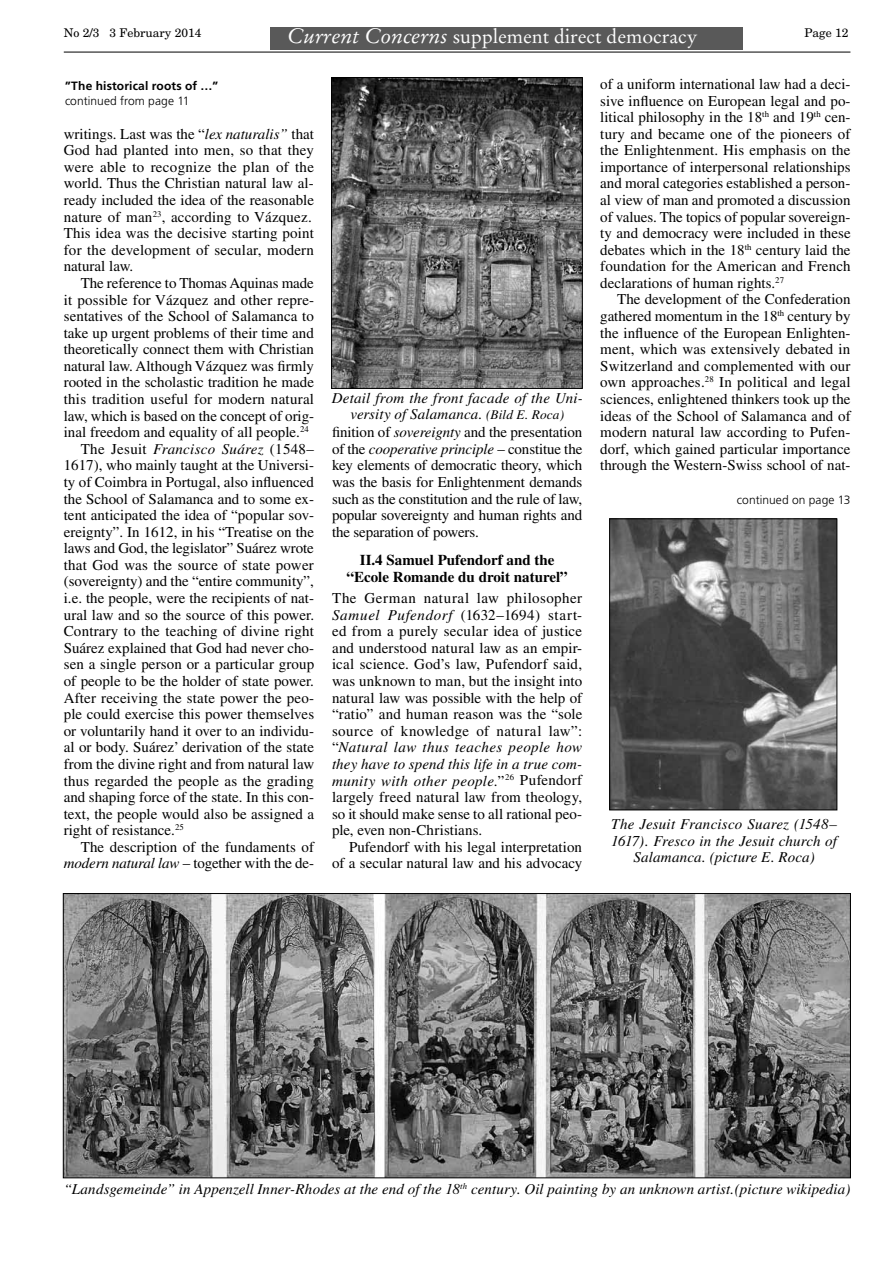
<style>
.page{position:relative;width:893px;height:1263px;background:#fff}
.page>*{position:absolute;margin:0;border:0;box-sizing:border-box;transform-origin:0 0}
.t1{font:19.5px "Stempel Garamond";color:#fff}
.t2{font:15px/16.6px "Times";color:#000;text-align:justify}
.t3{font:italic 15px/16.5px "Times";letter-spacing:.01em;color:#000;text-align:center}
.t4{font:700 15px/16.5px "Times";color:#000;text-align:center}
.t5{font:15px "Times";letter-spacing:.02em;color:#000}
.t6{font:300 12px "Frutiger";letter-spacing:.005em;color:#000}
.t7{font:12px "New Century Schlbk";color:#000}
.t8{font:700 12px "Frutiger";letter-spacing:.015em;color:#000}
.s1{font-style:italic;font-size:21px}
.s2{font-style:italic}
.s3{font-size:13.35px}
</style>
<div class="page">
<hr style="left:64px;top:52px;width:786px;height:1px;background:#000">
<div style="left:270px;top:27px;width:472px;height:23px;background:#595959"></div>
<img style="left:65px;top:895px;width:784px;height:281px">
<img style="left:333px;top:79px;width:247px;height:308px">
<div style="left:331px;top:77px;width:251px;height:312px;border:1px solid #000"></div>
<img style="left:611px;top:521px;width:224px;height:287px">
<div style="left:609px;top:519px;width:228px;height:291px;border:1px solid #000"></div>
<p class="t7" style="left:64px;top:26px;width:139px">No 2/3 3 February 2014</p>
<h1 class="t1" style="left:287px;top:25px;width:412px"><span class="s1">Current Concerns</span> supplement direct democracy</h1>
<p class="t7" style="left:804px;top:26px;width:45px">Page 12</p>
<p class="t8" style="left:65px;top:79px;width:155px">”The historical roots of …”</p>
<p class="t6" style="left:65px;top:94px;width:126px">continued from page 11</p>
<p class="t2" style="left:64px;top:125px;width:252px;text-align:left">writings. Last was the “<span class="s2">lex naturalis”</span> that God had planted into men, so that they were able to recognize the plan of the world. Thus the Christian natural law al&shy;ready included the idea of the reasonable nature of man<sup>23</sup>, according to Vázquez.<br>This idea was the decisive starting point for the development of secular, modern natural law.</p>
<p class="t2" style="left:81px;top:274px;width:235px">The reference to Thomas Aquinas made</p>
<p class="t2" style="left:64px;top:291px;width:252px">it possible for Vázquez and other repre-</p>
<p class="t2" style="left:64px;top:308px;width:252px">sentatives of the School of Salamanca to</p>
<p class="t2" style="left:64px;top:324px;width:252px">take up urgent problems of their time and</p>
<p class="t2" style="left:64px;top:341px;width:252px">theoretically connect them with Christian</p>
<p class="t2" style="left:64px;top:357px;width:252px">natural law. Although Vázquez was firmly</p>
<p class="t2" style="left:64px;top:374px;width:252px">rooted in the scholastic tradition he made</p>
<p class="t2" style="left:64px;top:391px;width:252px">this tradition useful for modern natural</p>
<p class="t2" style="left:64px;top:407px;width:252px">law, which is based on the concept of orig-</p>
<p class="t2" style="left:64px;top:424px;width:246px">inal freedom and equality of all people.<sup>24</sup></p>
<p class="t5" style="left:81px;top:440px;width:235px">The Jesuit <span class="s2">Francisco Suárez</span> (1548–</p>
<p class="t2" style="left:64px;top:457px;width:252px">1617), who mainly taught at the Universi-</p>
<p class="t2" style="left:64px;top:473px;width:252px">ty of Coimbra in Portugal, also influenced</p>
<p class="t2" style="left:64px;top:490px;width:252px">the School of Salamanca and to some ex-</p>
<p class="t2" style="left:64px;top:507px;width:252px">tent anticipated the idea of “popular sov-</p>
<p class="t2" style="left:64px;top:523px;width:252px">ereignty”. In 1612, in his “Treatise on the</p>
<p class="t2" style="left:64px;top:540px;width:252px">laws and God, the legislator” Suárez wrote</p>
<p class="t2" style="left:64px;top:556px;width:252px">that God was the source of state power</p>
<p class="t2" style="left:64px;top:573px;width:252px">(sovereignty) and the “entire community”,</p>
<p class="t2" style="left:64px;top:590px;width:252px">i.e. the people, were the recipients of nat-</p>
<p class="t2" style="left:64px;top:606px;width:252px">ural law and so the source of this power.</p>
<p class="t2" style="left:64px;top:623px;width:252px">Contrary to the teaching of divine right</p>
<p class="t2" style="left:64px;top:639px;width:252px">Suárez explained that God had never cho-</p>
<p class="t2" style="left:64px;top:656px;width:252px">sen a single person or a particular group</p>
<p class="t2" style="left:64px;top:673px;width:252px">of people to be the holder of state power.</p>
<p class="t2" style="left:64px;top:689px;width:252px">After receiving the state power the peo-</p>
<p class="t2" style="left:64px;top:706px;width:252px">ple could exercise this power themselves</p>
<p class="t2" style="left:64px;top:722px;width:252px">or voluntarily hand it over to an individu-</p>
<p class="t2" style="left:64px;top:739px;width:252px">al or body. Suárez’ derivation of the state</p>
<p class="t2" style="left:64px;top:755px;width:252px">from the divine right and from natural law</p>
<p class="t2" style="left:64px;top:772px;width:252px">thus regarded the people as the grading</p>
<p class="t2" style="left:64px;top:789px;width:252px">and shaping force of the state. In this con-</p>
<p class="t2" style="left:64px;top:805px;width:252px">text, the people would also be assigned a</p>
<p class="t2" style="left:64px;top:822px;width:121px">right of resistance.<sup>25</sup></p>
<p class="t2" style="left:81px;top:838px;width:235px">The description of the fundaments of</p>
<p class="t2" style="left:64px;top:855px;width:252px"><span class="s2">modern natural law</span> – together with the de-</p>
<p class="t3" style="left:332px;top:389px;width:253px">Detail from the front facade of the Uni&shy;versity of Salamanca. <span class="s3">(Bild E. Roca)</span></p>
<p class="t2" style="left:332px;top:424px;width:252px">finition of <span class="s2">sovereignty</span> and the presentation of the <span class="s2">cooperative principle</span> – constitue the key elements of democratic theory, which was the basis for Enlightenment demands such as the constitution and the rule of law, popular sovereignty and human rights and the separation of powers.</p>
<p class="t4" style="left:347px;top:552px;width:223px">II.4 Samuel Pufendorf and the “Ecole Romande du droit naturel”</p>
<p class="t2" style="left:332px;top:590px;width:252px">The German natural law philosopher <span class="s2">Samuel Pufendorf</span> (1632–1694) start&shy;ed from a purely secular idea of justice and understood natural law as an empir&shy;ical science. God’s law, Pufendorf said, was unknown to man, but the insight into natural law was possible with the help of “ratio” and human reason was the “sole source of knowledge of natural law”: “<span class="s2">Natural law thus teaches people how they have to spend this life in a true com&shy;munity with other people.</span>”<sup>26</sup> Pufendorf largely freed natural law from theology, so it should make sense to all rational peo&shy;ple, even non-Christians.</p>
<p class="t2" style="left:332px;top:838px;width:252px;text-align:right">Pufendorf with his legal interpretation<br>of a secular natural law and his advocacy</p>
<p class="t2" style="left:600px;top:75px;width:252px">of a uniform international law had a deci&shy;sive influence on European legal and po&shy;litical philosophy in the 18<sup>th</sup> and 19<sup>th</sup> cen&shy;tury and became one of the pioneers of the Enlightenment. His emphasis on the importance of interpersonal relationships and moral categories established a person&shy;al view of man and promoted a discussion of values. The topics of popular sovereign&shy;ty and democracy were included in these debates which in the 18<sup>th</sup> century laid the foundation for the American and French declarations of human rights.<sup>27</sup></p>
<p class="t2" style="left:600px;top:291px;width:252px;text-indent:17px">The development of the Confederation gathered momentum in the 18<sup>th</sup> century by the influence of the European Enlighten&shy;ment, which was extensively debated in Switzerland and complemented with our own approaches.<sup>28</sup> In political and legal sciences, enlightened thinkers took up the ideas of the School of Salamanca and of modern natural law according to Pufen&shy;dorf, which gained particular importance through the Western-Swiss school of nat-</p>
<p class="t6" style="left:737px;top:493px;width:115px">continued on page 13</p>
<p class="t3" style="left:611px;top:816px;width:227px">The Jesuit Francisco Suarez (1548–<br>1617). Fresco in the Jesuit church of<br>Salamanca. (picture E. Roca)</p>
<p class="t3" style="left:64px;top:1181px;width:788px">“Landsgemeinde” in Appenzell Inner-Rhodes at the end of the 18<sup>th</sup> century. Oil painting by an unknown artist.(picture wikipedia)</p>
</div>
